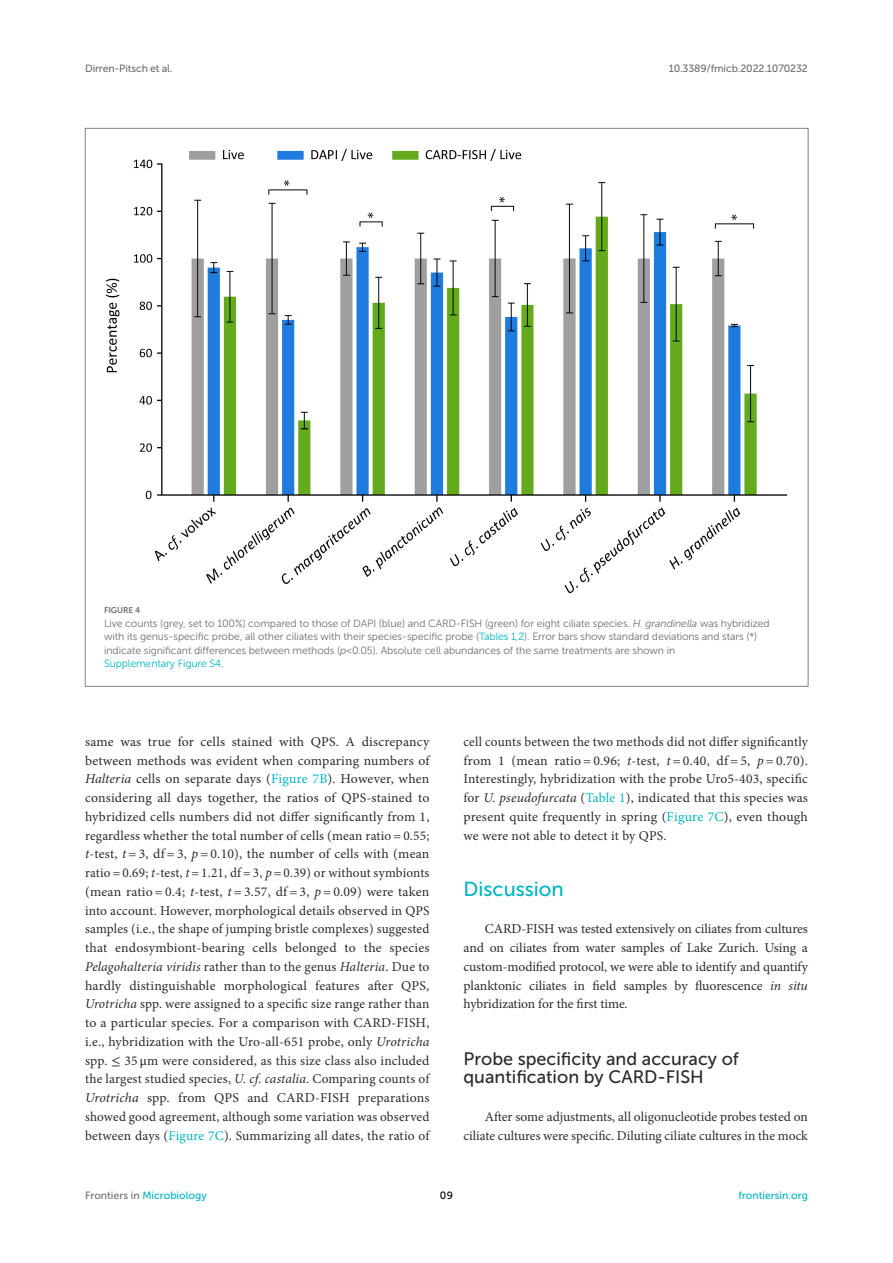
<style>
.page{position:relative;width:893px;height:1263px;background:#fff}
.page>*{position:absolute;margin:0;border:0;box-sizing:border-box;transform-origin:0 0}
.HEAD_1{font:20.25px "Museo Sans 500";color:#00b4c4}
.HEAD_2{font:18px/18.8px "Museo Sans 500";color:#2b2b2a}
.TEXT{font:13.5px/18.8px "Minion Pro";letter-spacing:.015em;color:#2b2b2a;text-align:justify}
.TEXT_FLUSH{font:13.5px/18.8px "Minion Pro";letter-spacing:-.005em;color:#2b2b2a;text-align:justify}
.FIG_LEG{font:10.5px/13.5px "Museo Sans 300";letter-spacing:-.01em;color:#706f70}
.t1{font:10.5px "Museo Sans 500";letter-spacing:-.015em;color:#706f70}
.t2{font:10.5px "Museo Sans 500";color:#00b4c4}
.t3{font:10.5px "Museo Sans 500";color:#000}
.FIG_HD{font:8.25px "Museo Sans 700";letter-spacing:-.01em;color:#706f70}
.s1{font-style:italic}
.s2{color:#00b4c4}
.s3{font-family:"STIX General"}
.s4{color:#706f70}
</style>
<div class="page">
<img style="left:105px;top:148px;width:683px;height:446px">
<p class="t1" style="left:85px;top:63px;width:89px">Dirren-Pitsch et al.</p>
<p class="t1" style="left:669px;top:63px;width:141px">10.3389/fmicb.2022.1070232</p>
<p class="FIG_HD" style="left:104px;top:606px;width:37px">FIGURE 4</p>
<p class="FIG_LEG" style="left:104px;top:617px;width:667px">Live counts (grey, set to 100%) compared to those of DAPI (blue) and CARD-FISH (green) for eight ciliate species. <span class="s1">H. grandinella</span> was hybridized with its genus-specific probe, all other ciliates with their species-specific probe (<span class="s2">Tables 1,2</span>). Error bars show standard deviations and stars (*) indicate significant differences between methods (<span class="s1">p</span> &lt; 0.05). Absolute cell abundances of the same treatments are shown in<br><span class="s2">Supplementary Figure S4</span>.</p>
<p class="TEXT" style="left:85px;top:732px;width:346px">same was true for cells stained with QPS. A discrepancy between methods was evident when comparing numbers of <span class="s1">Halteria</span> cells on separate days (<span class="s2">Figure 7B</span>). However, when considering all days together, the ratios of QPS-stained to hybridized cells numbers did not differ significantly from 1, regardless whether the total number of cells (mean ratio = 0.55; <span class="s1">t</span>-test, <span class="s1">t</span> = 3, df = 3, <span class="s1">p</span> = 0.10), the number of cells with (mean ratio = 0.69; <span class="s1">t</span>-test, <span class="s1">t</span> = 1.21, df = 3, <span class="s1">p</span> = 0.39) or without symbionts (mean ratio = 0.4; <span class="s1">t</span>-test, <span class="s1">t</span> = 3.57, df = 3, <span class="s1">p</span> = 0.09) were taken into account. However, morphological details observed in QPS samples (i.e., the shape of jumping bristle complexes) suggested that endosymbiont-bearing cells belonged to the species <span class="s1">Pelagohalteria viridis</span> rather than to the genus <span class="s1">Halteria</span>. Due to hardly distinguishable morphological features after QPS, <span class="s1">Urotricha</span> spp. were assigned to a specific size range rather than to a particular species. For a comparison with CARD-FISH, i.e., hybridization with the Uro-all-651 probe, only <span class="s1">Urotricha </span>spp. <span class="s3">≤</span> 35 <span class="s3">μ</span>m were considered, as this size class also included the largest studied species, <span class="s1">U. cf. castalia</span>. Comparing counts of <span class="s1">Urotricha</span> spp. from QPS and CARD-FISH preparations showed good agreement, although some variation was observed between days (<span class="s2">Figure 7C</span>). Summarizing all dates, the ratio of</p>
<p class="TEXT" style="left:463px;top:732px;width:346px">cell counts between the two methods did not differ significantly from 1 (mean ratio = 0.96; <span class="s1">t</span>-test, <span class="s1">t</span> = 0.40, df = 5, <span class="s1">p</span> = 0.70).<br>Interestingly, hybridization with the probe Uro5-403, specific for <span class="s1">U. pseudofurcata</span> (<span class="s2">Table 1</span>), indicated that this species was present quite frequently in spring (<span class="s2">Figure 7C</span>), even though we were not able to detect it by QPS.</p>
<p class="HEAD_1" style="left:463px;top:878px;width:102px">Discussion</p>
<p class="TEXT_FLUSH" style="left:463px;top:920px;width:346px;text-indent:21px">CARD-FISH was tested extensively on ciliates from cultures and on ciliates from water samples of Lake Zurich. Using a custom-modified protocol, we were able to identify and quantify planktonic ciliates in field samples by fluorescence <span class="s1">in situ </span>hybridization for the first time.</p>
<p class="HEAD_2" style="left:463px;top:1049px;width:277px">Probe specificity and accuracy of quantification by CARD-FISH</p>
<p class="TEXT_FLUSH" style="left:463px;top:1107px;width:346px;text-align:right">After some adjustments, all oligonucleotide probes tested on ciliate cultures were specific. Diluting ciliate cultures in the mock</p>
<p class="t2" style="left:85px;top:1190px;width:123px"><span class="s4">Frontiers in</span> Microbiology</p>
<p class="t3" style="left:440px;top:1190px;width:15px">09</p>
<p class="t2" style="left:738px;top:1190px;width:71px">frontiersin.org</p>
</div>
